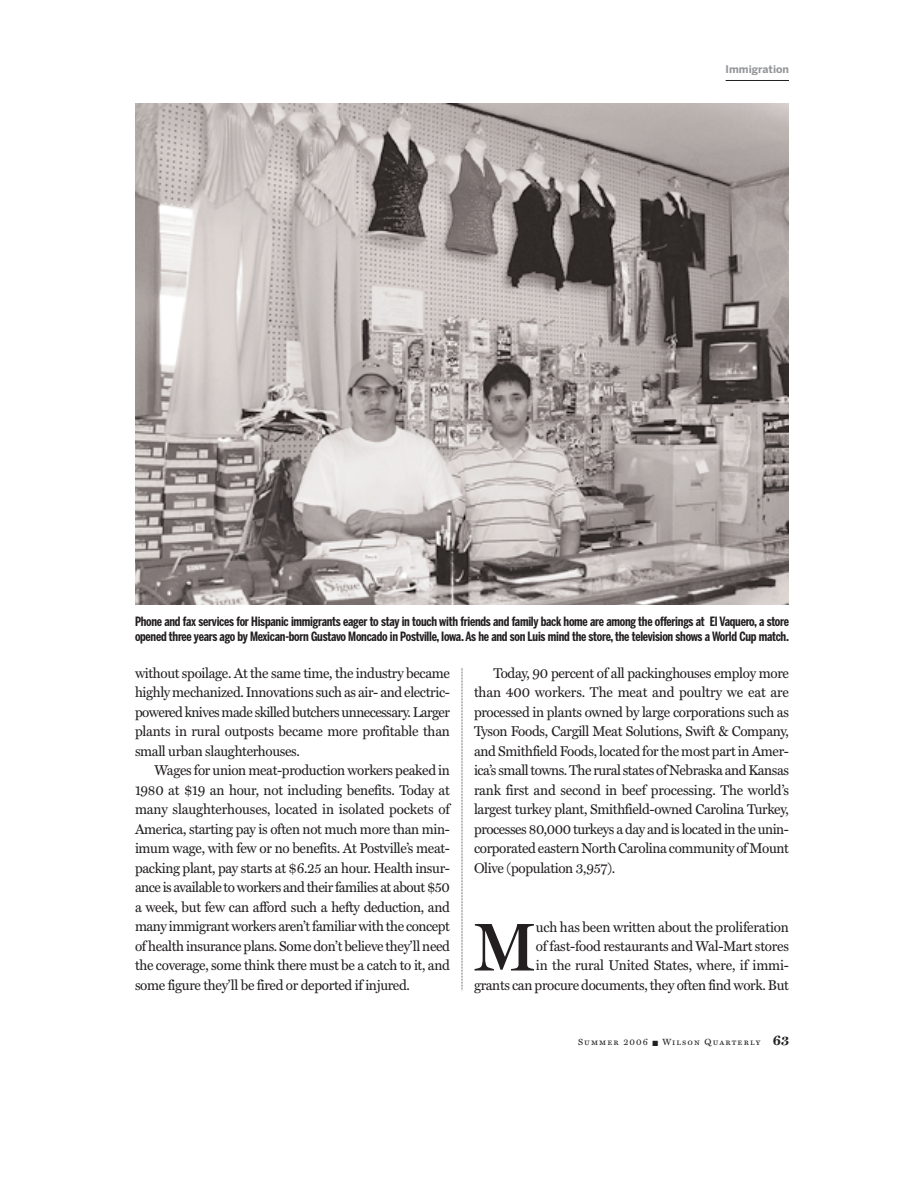
<style>
.page{position:relative;width:918px;height:1188px;background:#fff}
.page>*{position:absolute;margin:0;border:0;box-sizing:border-box;transform-origin:0 0}
.t1{font:600 68.1px "Miller Display";color:#231f20;scale:.96 1}
.t2{font:14.25px/19.5px "Miller Text";letter-spacing:-.025em;color:#231f20;text-align:justify;scale:.96 1}
.t3{font:700 12.75px/15px "Benton Sans Comp";letter-spacing:-.02em;color:#231f20}
.t4{font:700 10.5px "Benton Sans";color:#939598}
.t5{font:9px "Miller Text Roman SC";letter-spacing:.125em;color:#231f20}
.s1{font-family:"Miller Text";font-weight:700;font-size:13.5px}
</style>
<div class="page">
<hr style="left:726px;top:80px;width:63px;height:1px;background:#231f20">
<svg style="left:462px;top:668px;width:1px;height:323px"></svg>
<img style="left:135px;top:104px;width:654px;height:500px">
<p class="t4" style="left:726px;top:65px;width:65px">Immigration</p>
<p class="t3" style="left:135px;top:615px;width:655px">Phone and fax services for Hispanic immigrants eager to stay in touch with friends and family back home are among the offerings at El Vaquero, a store opened three years ago by Mexican-born Gustavo Moncado in Postville, Iowa. As he and son Luis mind the store, the television shows a World Cup match.</p>
<p class="t2" style="left:135px;top:664px;width:330px">without spoilage. At the same time, the industry became highly mechanized. Innovations such as air- and electric&shy;powered knives made skilled butchers unnecessary. Larger plants in rural outposts became more profitable than small urban slaughterhouses.</p>
<p class="t2" style="left:135px;top:762px;width:330px;text-indent:19px">Wages for union meat-production workers peaked in 1980 at $19 an hour, not including benefits. Today at many slaughterhouses, located in isolated pockets of America, starting pay is often not much more than min&shy;imum wage, with few or no benefits. At Postville’s meat&shy;packing plant, pay starts at $6.25 an hour. Health insur&shy;ance is available to workers and their families at about $50 a week, but few can afford such a hefty deduction, and many immigrant workers aren’t familiar with the concept of health insurance plans. Some don’t believe they’ll need the coverage, some think there must be a catch to it, and some figure they’ll be fired or deported if injured.</p>
<p class="t2" style="left:474px;top:664px;width:330px;text-indent:19px">Today, 90 percent of all packinghouses employ more than 400 workers. The meat and poultry we eat are processed in plants owned by large corporations such as Tyson Foods, Cargill Meat Solutions, Swift &amp; Company, and Smithfield Foods, located for the most part in Amer&shy;ica’s small towns. The rural states of Nebraska and Kansas rank first and second in beef processing. The world’s largest turkey plant, Smithfield-owned Carolina Turkey, processes 80,000 turkeys a day and is located in the unin&shy;corporated eastern North Carolina community of Mount Olive (population 3,957).</p>
<p class="t2" style="left:474px;top:918px;width:330px;text-align:right">uch has been written about the proliferation<br>of fast-food restaurants and Wal-Mart stores<br>in the rural United States, where, if immi-<br>grants can procure documents, they often find work. But</p>
<h1 class="t1" style="left:474px;top:920px;width:66px">M</h1>
<p class="t5" style="left:578px;top:1037px;width:212px">Summer 2006 ■ Wilson Quarterly <span class="s1">63</span></p>
</div>
